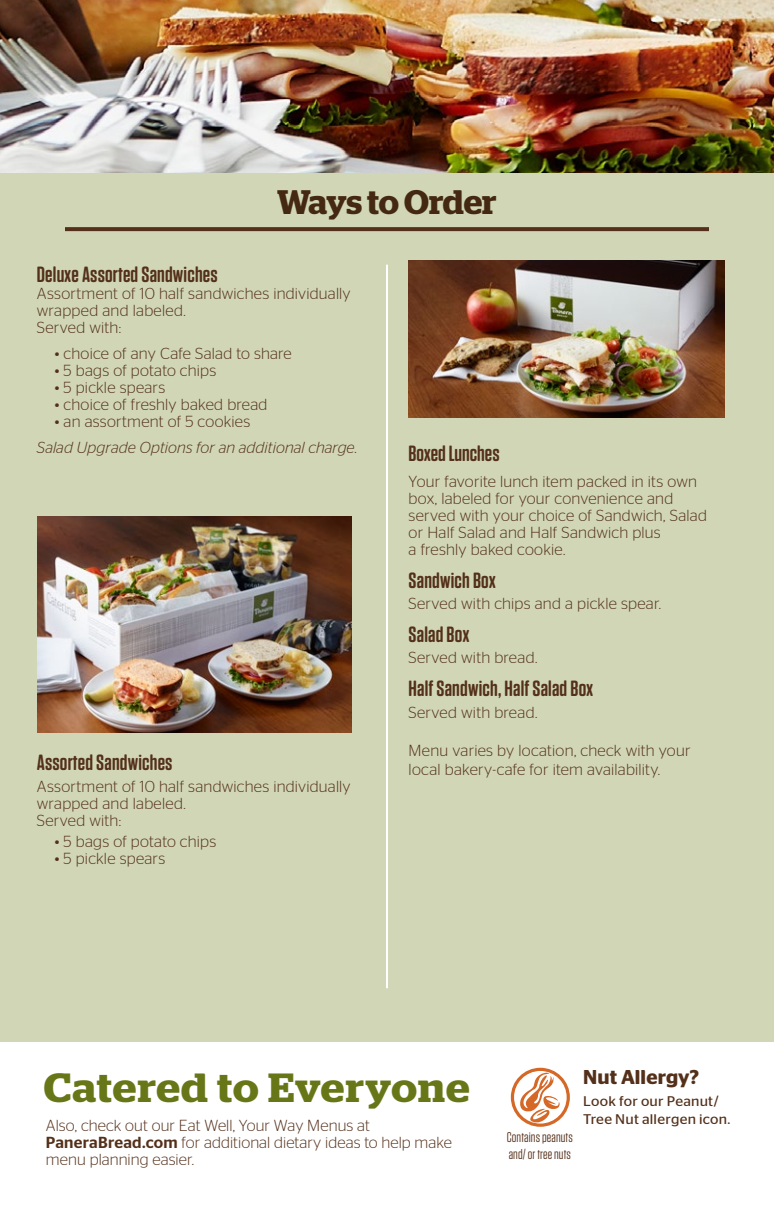
<style>
.page{position:relative;width:774px;height:1224px;background:#fff}
.page>*{position:absolute;margin:0;border:0;box-sizing:border-box;transform-origin:0 0}
.t1{font:600 40.8px "Stag";letter-spacing:.025em;color:#677718;scale:1.06 1}
.t2{font:600 34px "Stag";letter-spacing:-.01em;color:#54301a}
.t3{font:600 22px "Tungsten Rounded";letter-spacing:.01em;color:#54301a}
.t4{font:600 20px "Stag Sans";letter-spacing:.005em;color:#54301a}
.t5{font:300 16px/17px "Stag Sans";letter-spacing:.015em;color:#54301a}
.t6{font:italic 300 16px "Stag Sans";letter-spacing:.005em;color:#54301a}
.t7{font:14px/18px "Stag Sans";letter-spacing:.015em;color:#54301a;scale:1.05 1}
.t8{font:14px/16.8px "Tungsten";letter-spacing:.01em;color:#54301a}
.s1{font-weight:500}
</style>
<div class="page">
<div style="left:0;top:168px;width:774px;height:874px;background:#d0d6b6"></div>
<img style="left:408px;top:260px;width:316px;height:157px">
<img style="left:37px;top:517px;width:314px;height:215px">
<hr style="left:386px;top:265px;width:2px;height:723px;background:#fff">
<img style="left:0;top:0;width:774px;height:172px">
<svg style="left:511px;top:1068px;width:59px;height:59px"></svg>
<svg style="left:65px;top:227px;width:644px;height:4px;fill:#54301a"></svg>
<h2 class="t2" style="left:277px;top:182px;width:221px">Ways to Order</h2>
<h3 class="t3" style="left:37px;top:263px;width:182px">Deluxe Assorted Sandwiches</h3>
<p class="t5" style="left:37px;top:285px;width:315px">Assortment of 10 half sandwiches individually wrapped and labeled.<br>Served with:</p>
<p class="t5" style="left:55px;top:345px;width:238px">• choice of any Cafe Salad to share</p>
<p class="t5" style="left:55px;top:362px;width:163px">• 5 bags of potato chips</p>
<p class="t5" style="left:55px;top:379px;width:112px">• 5 pickle spears</p>
<p class="t5" style="left:55px;top:396px;width:214px">• choice of freshly baked bread</p>
<p class="t5" style="left:55px;top:413px;width:197px">• an assortment of 5 cookies</p>
<p class="t6" style="left:37px;top:439px;width:322px">Salad Upgrade Options for an additional charge.</p>
<h3 class="t3" style="left:37px;top:751px;width:137px">Assorted Sandwiches</h3>
<p class="t5" style="left:37px;top:777px;width:315px">Assortment of 10 half sandwiches individually wrapped and labeled.<br>Served with:</p>
<p class="t5" style="left:55px;top:833px;width:163px">• 5 bags of potato chips</p>
<p class="t5" style="left:55px;top:850px;width:112px">• 5 pickle spears</p>
<h3 class="t3" style="left:409px;top:441px;width:92px">Boxed Lunches</h3>
<p class="t5" style="left:409px;top:472px;width:300px">Your favorite lunch item packed in its own box, labeled for your convenience and served with your choice of Sandwich, Salad or Half Salad and Half Sandwich plus<br>a freshly baked cookie.</p>
<h3 class="t3" style="left:409px;top:568px;width:89px">Sandwich Box</h3>
<p class="t5" style="left:409px;top:595px;width:254px">Served with chips and a pickle spear.</p>
<h3 class="t3" style="left:409px;top:623px;width:62px">Salad Box</h3>
<p class="t5" style="left:409px;top:649px;width:130px">Served with bread.</p>
<h3 class="t3" style="left:409px;top:677px;width:186px">Half Sandwich, Half Salad Box</h3>
<p class="t5" style="left:409px;top:703px;width:130px">Served with bread.</p>
<p class="t5" style="left:409px;top:741px;width:283px;line-height:19.2px">Menu varies by location, check with your local bakery-cafe for item availability.</p>
<h1 class="t1" style="left:44px;top:1064px;width:403px">Catered to Everyone</h1>
<p class="t5" style="left:46px;top:1117px;width:408px">Also, check out our Eat Well, Your Way Menus at<br><span class="s1">PaneraBread.com</span> for additional dietary ideas to help make menu planning easier.</p>
<p class="t8" style="left:507px;top:1129px;width:67px">Contains peanuts and/ or tree nuts</p>
<p class="t4" style="left:583px;top:1066px;width:117px">Nut Allergy?</p>
<p class="t7" style="left:583px;top:1092px;width:142px">Look for our Peanut/<br>Tree Nut allergen icon.</p>
</div>
